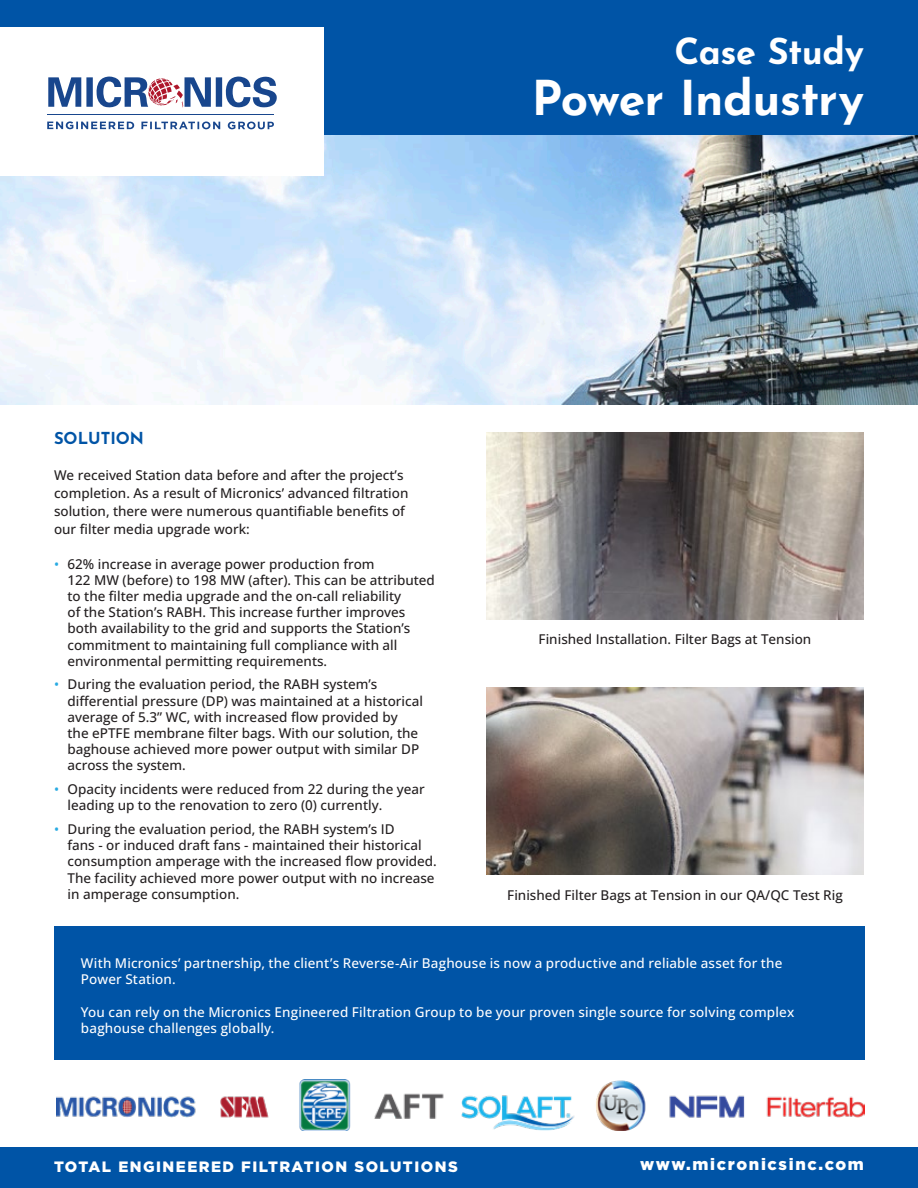
<style>
.page{position:relative;width:918px;height:1188px;background:#fff}
.page>*{position:absolute;margin:0;border:0;box-sizing:border-box;transform-origin:0 0}
.t1{font:700 48px "Josefin Sans";letter-spacing:-.015em;color:#fff}
.t2{font:700 36px "Josefin Sans";letter-spacing:-.01em;color:#fff}
.t3{font:900 16.5px "Gotham";letter-spacing:.1em;color:#fff}
.t4{font:700 16.5px "Josefin Sans";color:#0054a6}
.t5{font:900 15px "Gotham";letter-spacing:.1em;color:#fff}
.t6{font:500 13.5px/16.2px "Open Sans";color:#231f20}
.t7{font:500 13.5px/16.2px "Open Sans";letter-spacing:.01em;color:#fff}
.s1{color:#28aae2}
</style>
<div class="page">
<div style="left:0;top:0;width:918px;height:148px;background:#0054a6"></div>
<div style="left:0;top:1148px;width:918px;height:40px;background:#0054a6"></div>
<img style="left:0;top:135px;width:918px;height:270px">
<img style="left:56px;top:1080px;width:808px;height:50px">
<div style="left:54px;top:927px;width:810px;height:133px;background:#0054a6"></div>
<img style="left:486px;top:432px;width:378px;height:187px">
<img style="left:486px;top:687px;width:378px;height:187px">
<div style="left:0;top:27px;width:324px;height:149px;background:#fff"></div>
<svg style="left:47px;top:121px;width:87px;height:8px"></svg>
<svg style="left:141px;top:122px;width:79px;height:7px"></svg>
<svg style="left:228px;top:122px;width:46px;height:7px"></svg>
<svg style="left:225px;top:77px;width:52px;height:31px"></svg>
<svg style="left:48px;top:77px;width:33px;height:30px"></svg>
<div style="left:86px;top:77px;width:7px;height:30px;background:#18468d"></div>
<div style="left:216px;top:77px;width:6px;height:30px;background:#18468d"></div>
<svg style="left:96px;top:77px;width:115px;height:31px"></svg>
<hr style="left:47px;top:114px;width:227px;height:1px;background:#18468d">
<h2 class="t2" style="left:674px;top:19px;width:191px">Case Study</h2>
<h1 class="t1" style="left:532px;top:55px;width:334px">Power Industry</h1>
<p class="t4" style="left:54px;top:424px;width:92px">SOLUTION</p>
<p class="t6" style="left:54px;top:466px;width:356px;line-height:18px">We received Station data before and after the project’s completion. As a result of Micronics’ advanced filtration solution, there were numerous quantifiable benefits of our filter media upgrade work:</p>
<p class="t6" style="left:68px;top:555px;width:369px;text-indent:-14px"><span class="s1">•</span> 62% increase in average power production from<br>122 MW (before) to 198 MW (after). This can be attributed to the filter media upgrade and the on-call reliability<br>of the Station’s RABH. This increase further improves both availability to the grid and supports the Station’s commitment to maintaining full compliance with all environmental permitting requirements.</p>
<p class="t6" style="left:68px;top:676px;width:357px;text-indent:-14px"><span class="s1">•</span> During the evaluation period, the RABH system’s differential pressure (DP) was maintained at a historical average of 5.3” WC, with increased flow provided by<br>the ePTFE membrane filter bags. With our solution, the baghouse achieved more power output with similar DP across the system.</p>
<p class="t6" style="left:68px;top:781px;width:359px;text-indent:-14px"><span class="s1">•</span> Opacity incidents were reduced from 22 during the year leading up to the renovation to zero (0) currently.</p>
<p class="t6" style="left:68px;top:821px;width:371px;text-indent:-14px"><span class="s1">•</span> During the evaluation period, the RABH system’s ID<br>fans - or induced draft fans - maintained their historical consumption amperage with the increased flow provided.<br>The facility achieved more power output with no increase in amperage consumption.</p>
<p class="t6" style="left:539px;top:631px;width:274px">Finished Installation. Filter Bags at Tension</p>
<p class="t6" style="left:507px;top:886px;width:337px">Finished Filter Bags at Tension in our QA/QC Test Rig</p>
<p class="t7" style="left:81px;top:955px;width:703px">With Micronics’ partnership, the client’s Reverse-Air Baghouse is now a productive and reliable asset for the<br>Power Station.</p>
<p class="t7" style="left:81px;top:1003px;width:715px">You can rely on the Micronics Engineered Filtration Group to be your proven single source for solving complex baghouse challenges globally.</p>
<p class="t5" style="left:54px;top:1158px;width:405px">TOTAL ENGINEERED FILTRATION SOLUTIONS</p>
<p class="t3" style="left:640px;top:1155px;width:226px">www.micronicsinc.com</p>
</div>
